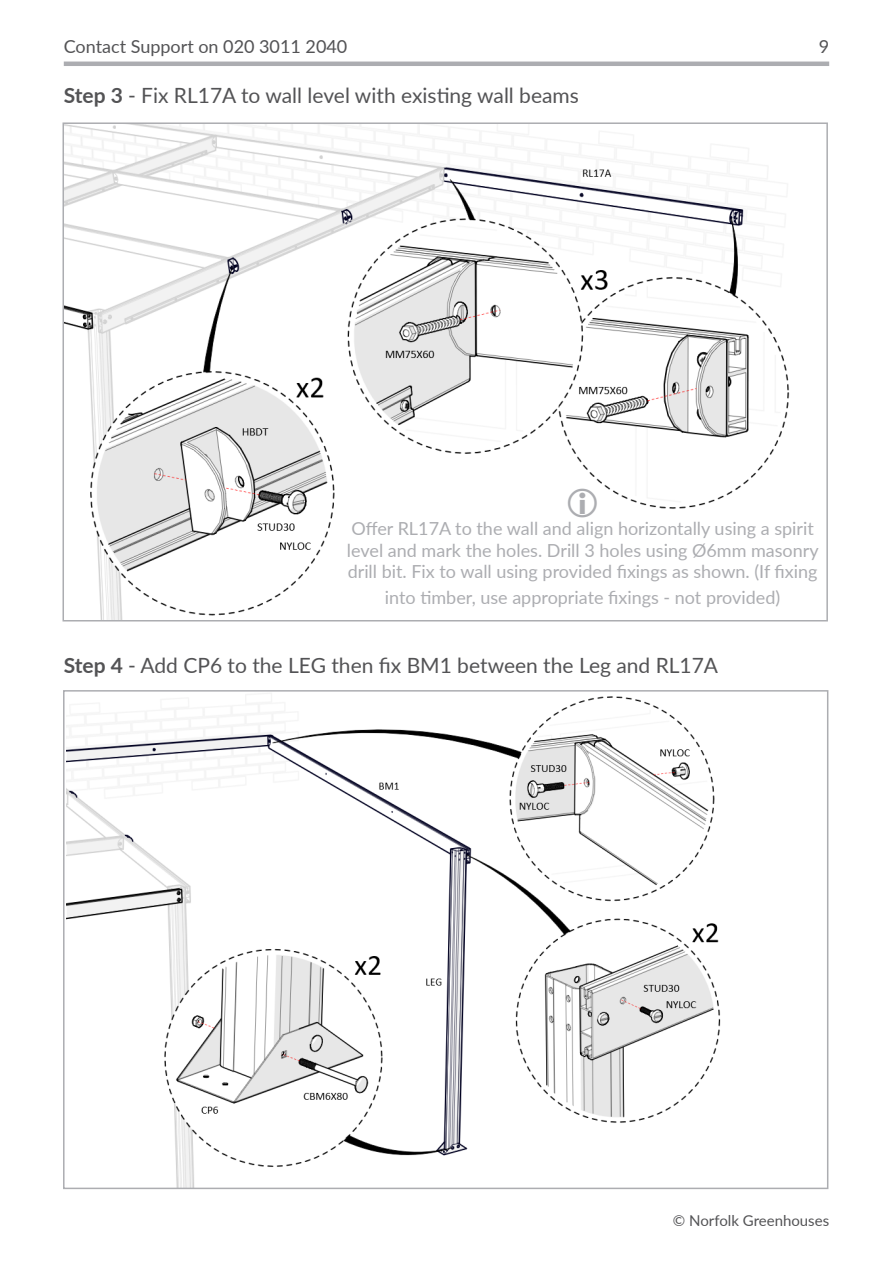
<style>
.page{position:relative;width:893px;height:1263px;background:#fff}
.page>*{position:absolute;margin:0;border:0;box-sizing:border-box;transform-origin:0 0}
.t1{font:21px "Lato";color:#535355}
.t2{font:18px/21.6px "Lato";color:#acadb1}
.t3{font:18px "Lato";color:#535355}
.t4{font:15px "Lato";color:#535355}
.s1{font-weight:700}
</style>
<div class="page">
<hr style="left:64px;top:62px;width:765px;height:4px;background:#acadb1">
<img style="left:66px;top:125px;width:724px;height:493px">
<img style="left:67px;top:696px;width:654px;height:490px">
<svg style="left:568px;top:488px;width:29px;height:29px"></svg>
<p class="t3" style="left:64px;top:33px;width:285px">Contact Support on 020 3011 2040</p>
<p class="t3" style="left:819px;top:33px;width:12px">9</p>
<p class="t1" style="left:64px;top:81px;width:517px"><span class="s1">Step 3</span> - Fix RL17A to wall level with existing wall beams</p>
<p class="t2" style="left:347px;top:517px;width:473px">Offer RL17A to the wall and align horizontally using a spirit level and mark the holes. Drill 3 holes using Ø6mm masonry drill bit. Fix to wall using provided fixings as shown. (If fixing</p>
<p class="t2" style="left:385px;top:585px;width:397px">into timber, use appropriate fixings - not provided)</p>
<p class="t1" style="left:64px;top:650px;width:656px"><span class="s1">Step 4</span> - Add CP6 to the LEG then fix BM1 between the Leg and RL17A</p>
<p class="t4" style="left:673px;top:1209px;width:158px">© Norfolk Greenhouses</p>
</div>
